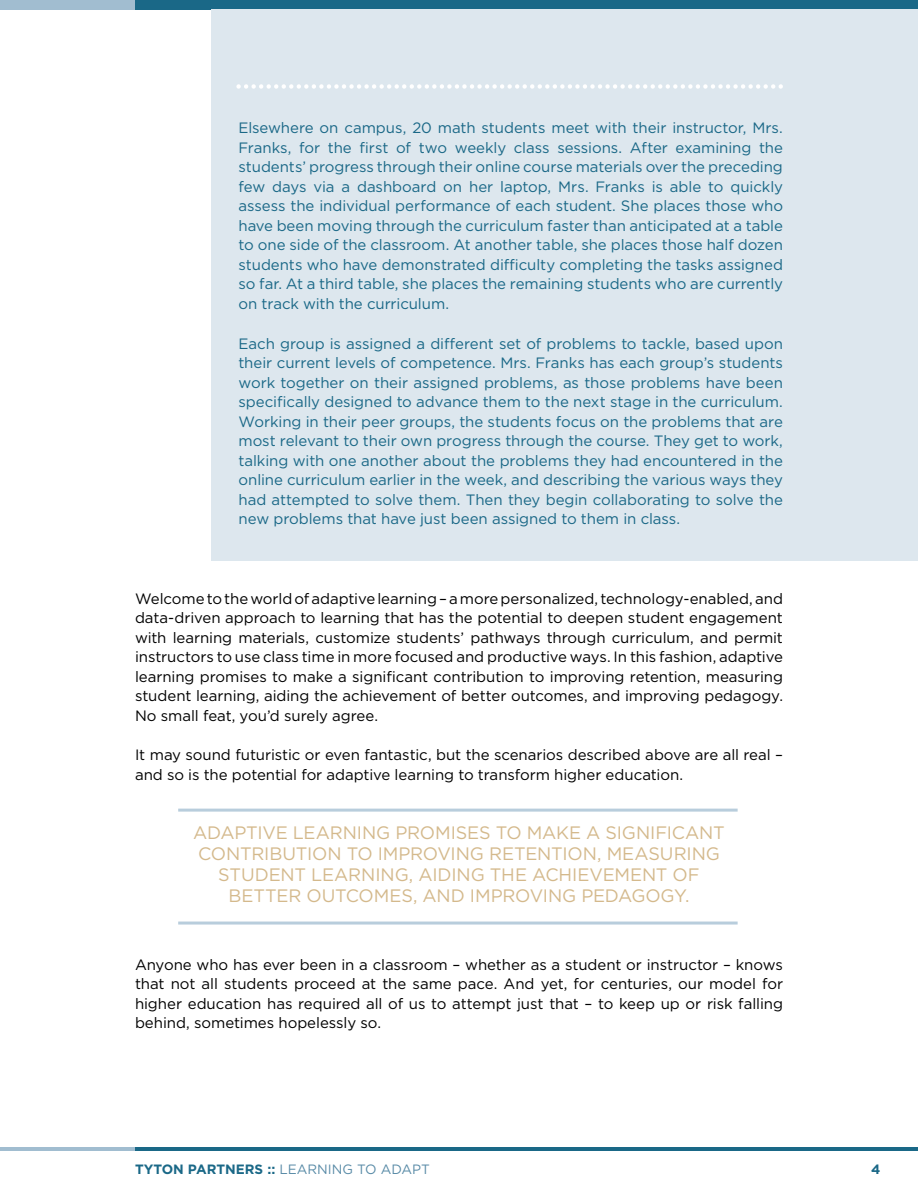
<style>
.page{position:relative;width:918px;height:1188px;background:#fff}
.page>*{position:absolute;margin:0;border:0;box-sizing:border-box;transform-origin:0 0}
.t1{font:18px/21px "Gotham";letter-spacing:-.01em;color:#d4b98c;text-align:center}
.t2{font:15px/19.5px "Gotham";letter-spacing:-.005em;color:#1a6887;text-align:justify}
.t3{font:15px/19.5px "Gotham";letter-spacing:-.005em;color:#000;text-align:justify}
.t4{font:700 13.5px "Gotham";color:#1a6887}
.s1{font-weight:400;color:#598ba7}
</style>
<div class="page">
<div style="left:135px;top:0;width:783px;height:9px;background:#1a6887"></div>
<div style="left:0;top:0;width:135px;height:9px;background:#a1bdd0"></div>
<hr style="left:135px;top:1147px;width:783px;height:4px;background:#1a6887">
<hr style="left:0;top:1147px;width:135px;height:4px;background:#a1bdd0">
<div style="left:212px;top:9px;width:706px;height:552px;background:#dde7ee"></div>
<svg style="left:246px;top:84px;width:536px;height:5px"></svg>
<hr style="left:178px;top:809px;width:560px;height:3px;background:#b8cddc">
<hr style="left:178px;top:922px;width:560px;height:3px;background:#b8cddc">
<p class="t2" style="left:238px;top:118px;width:546px">Elsewhere on campus, 20 math students meet with their instructor, Mrs.<br>Franks, for the first of two weekly class sessions. After examining the students’ progress through their online course materials over the preceding few days via a dashboard on her laptop, Mrs. Franks is able to quickly assess the individual performance of each student. She places those who have been moving through the curriculum faster than anticipated at a table to one side of the classroom. At another table, she places those half dozen students who have demonstrated difficulty completing the tasks assigned so far. At a third table, she places the remaining students who are currently on track with the curriculum.</p>
<p class="t2" style="left:238px;top:333px;width:546px">Each group is assigned a different set of problems to tackle, based upon their current levels of competence. Mrs. Franks has each group’s students work together on their assigned problems, as those problems have been specifically designed to advance them to the next stage in the curriculum.<br>Working in their peer groups, the students focus on the problems that are most relevant to their own progress through the course. They get to work, talking with one another about the problems they had encountered in the online curriculum earlier in the week, and describing the various ways they had attempted to solve them. Then they begin collaborating to solve the new problems that have just been assigned to them in class.</p>
<p class="t3" style="left:135px;top:588px;width:650px">Welcome to the world of adaptive learning – a more personalized, technology-enabled, and data-driven approach to learning that has the potential to deepen student engagement with learning materials, customize students’ pathways through curriculum, and permit instructors to use class time in more focused and productive ways. In this fashion, adaptive learning promises to make a significant contribution to improving retention, measuring student learning, aiding the achievement of better outcomes, and improving pedagogy.<br>No small feat, you’d surely agree.</p>
<p class="t3" style="left:135px;top:745px;width:650px">It may sound futuristic or even fantastic, but the scenarios described above are all real – and so is the potential for adaptive learning to transform higher education.</p>
<p class="t1" style="left:193px;top:822px;width:533px">ADAPTIVE LEARNING PROMISES TO MAKE A SIGNIFICANT CONTRIBUTION TO IMPROVING RETENTION, MEASURING STUDENT LEARNING, AIDING THE ACHIEVEMENT OF BETTER OUTCOMES, AND IMPROVING PEDAGOGY.</p>
<p class="t3" style="left:135px;top:954px;width:650px">Anyone who has ever been in a classroom – whether as a student or instructor – knows that not all students proceed at the same pace. And yet, for centuries, our model for higher education has required all of us to attempt just that – to keep up or risk falling behind, sometimes hopelessly so.</p>
<p class="t4" style="left:135px;top:1160px;width:296px">TYTON PARTNERS :: <span class="s1">LEARNING TO ADAPT</span></p>
<p class="t4" style="left:871px;top:1160px;width:11px">4</p>
</div>
